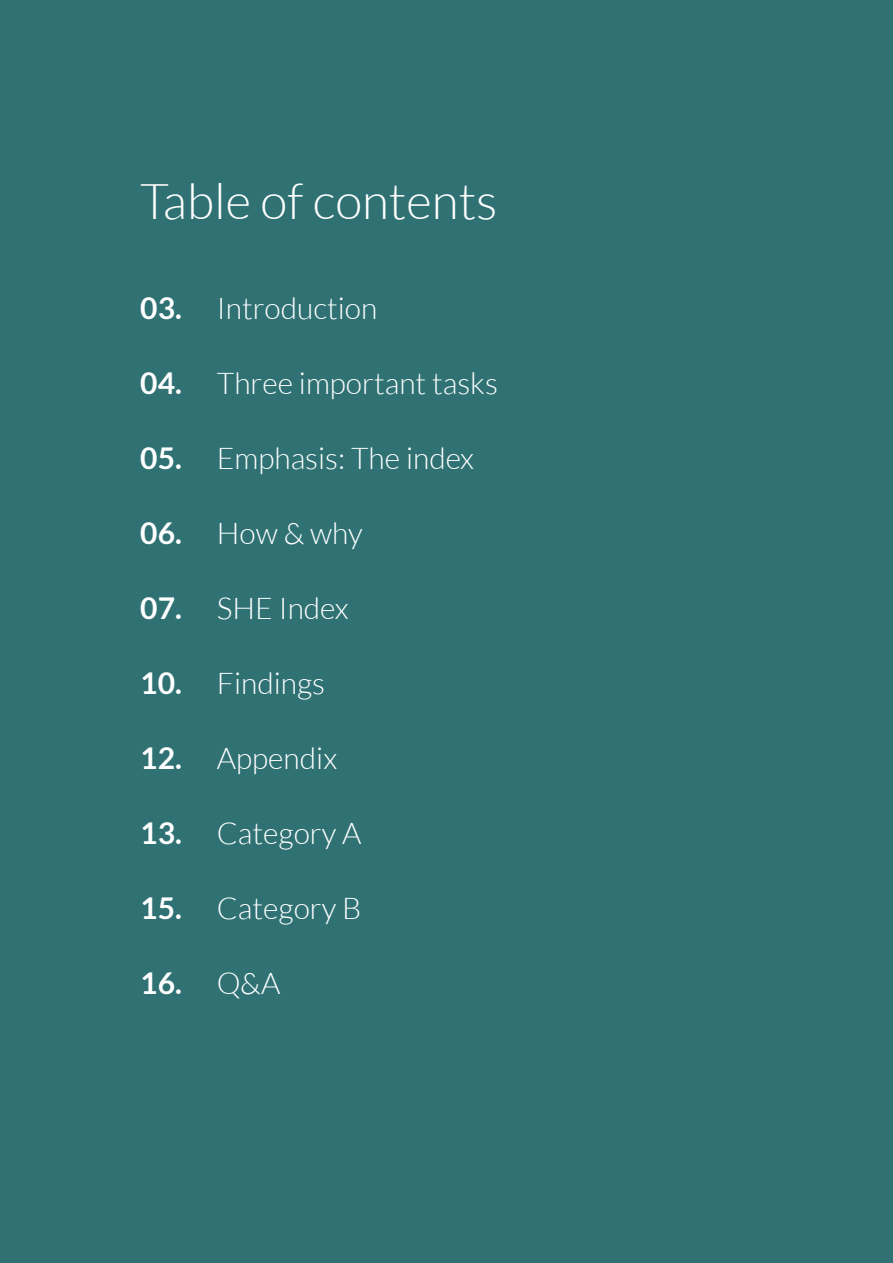
<style>
.page{position:relative;width:893px;height:1263px;background:#fff}
.page>*{position:absolute;margin:0;border:0;box-sizing:border-box;transform-origin:0 0}
.t1{font:300 49.5px "Lato";color:#fff}
.t2{font:300 30px "Lato";color:#fff}
.t3{font:700 30px "Lato";color:#fff}
</style>
<div class="page">
<div style="left:0;top:0;width:892px;height:1263px;background:#307274"></div>
<h1 class="t1" style="left:140px;top:175px;width:359px">Table of contents</h1>
<p class="t3" style="left:140px;top:291px;width:43px">03.</p>
<p class="t2" style="left:217px;top:292px;width:162px">Introduction</p>
<p class="t3" style="left:140px;top:366px;width:43px">04.</p>
<p class="t2" style="left:217px;top:367px;width:283px">Three important tasks</p>
<p class="t3" style="left:140px;top:441px;width:43px">05.</p>
<p class="t2" style="left:217px;top:442px;width:259px">Emphasis: The index</p>
<p class="t3" style="left:140px;top:516px;width:43px">06.</p>
<p class="t2" style="left:217px;top:517px;width:147px">How &amp; why</p>
<p class="t3" style="left:140px;top:591px;width:43px">07.</p>
<p class="t2" style="left:217px;top:592px;width:133px">SHE Index</p>
<p class="t3" style="left:140px;top:666px;width:43px">10.</p>
<p class="t2" style="left:217px;top:667px;width:110px">Findings</p>
<p class="t3" style="left:140px;top:741px;width:43px">12.</p>
<p class="t2" style="left:217px;top:742px;width:122px">Appendix</p>
<p class="t3" style="left:140px;top:816px;width:43px">13.</p>
<p class="t2" style="left:217px;top:817px;width:146px">Category A</p>
<p class="t3" style="left:140px;top:891px;width:43px">15.</p>
<p class="t2" style="left:217px;top:892px;width:146px">Category B</p>
<p class="t3" style="left:140px;top:966px;width:43px">16.</p>
<p class="t2" style="left:217px;top:967px;width:65px">Q&amp;A</p>
</div>
